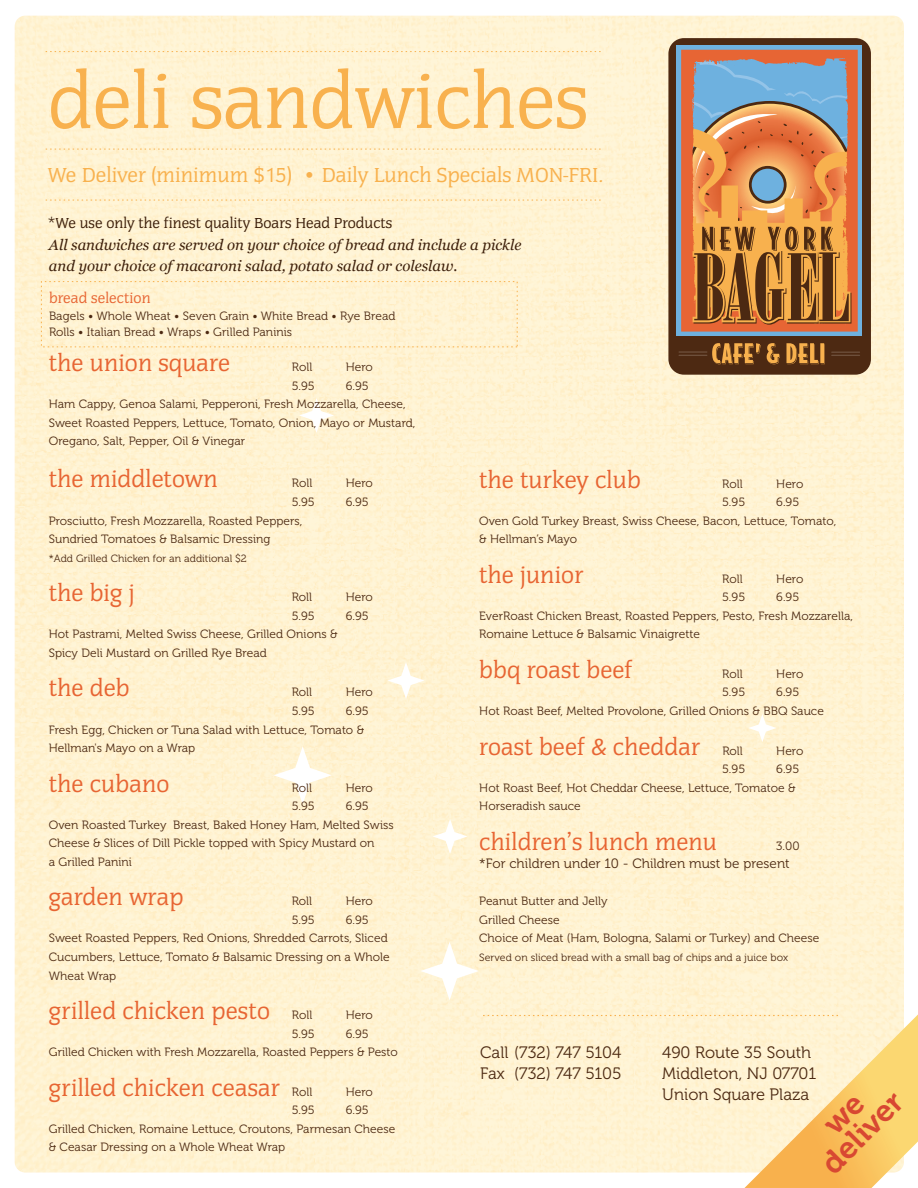
<style>
.page{position:relative;width:918px;height:1188px;background:#fff}
.page>*{position:absolute;margin:0;border:0;box-sizing:border-box;transform-origin:0 0}
.t1{font:78.45px "Congress T";letter-spacing:-.01em;color:#f8b14e}
.t2{font:31.05px/26.7px "Museo 700";color:#d84832;text-align:center}
.t3{font:24px "Congress T";letter-spacing:.005em;color:#e76533}
.t4{font:21px "Congress T";color:#f8b14e}
.t5{font:16.5px/21px "Museo 300";letter-spacing:.005em;color:#4c2912}
.t6{font:italic 15px/21px "Georgia";color:#3d1f0a}
.t7{font:15px "Congress T";color:#3d1f0a}
.t8{font:15px "Congress T";letter-spacing:.005em;color:#e76533}
.t9{font:13.5px "Museo 300";letter-spacing:.005em;color:#4c2912}
.t10{font:12px/18.6px "Museo 300";letter-spacing:.005em;color:#4c2912}
.t11{font:10.5px "Museo 300";letter-spacing:.005em;color:#4c2912}
.s1{font-family:"Museo 300";font-size:12px;color:#4c2912}
</style>
<div class="page">
<img style="left:15px;top:16px;width:889px;height:1157px">
<svg style="left:420px;top:942px;width:59px;height:58px"></svg>
<svg style="left:433px;top:819px;width:35px;height:35px"></svg>
<svg style="left:299px;top:398px;width:35px;height:35px"></svg>
<svg style="left:388px;top:662px;width:36px;height:37px"></svg>
<svg style="left:748px;top:714px;width:29px;height:28px"></svg>
<svg style="left:274px;top:746px;width:58px;height:58px"></svg>
<svg style="left:46px;top:149px;width:557px;height:1px"></svg>
<svg style="left:46px;top:200px;width:557px;height:1px"></svg>
<svg style="left:46px;top:51px;width:557px;height:1px"></svg>
<div style="left:668px;top:38px;width:203px;height:337px;background:#4d2912;border-radius:16px"></div>
<div style="left:677px;top:45px;width:185px;height:291px;background:#6eb1df"></div>
<svg style="left:681px;top:50px;width:177px;height:282px;background:#e0693d"></svg>
<svg style="left:832px;top:352px;width:28px;height:4px"></svg>
<svg style="left:683px;top:55px;width:175px;height:273px"></svg>
<svg style="left:679px;top:343px;width:146px;height:21px"></svg>
<svg style="left:483px;top:1013px;width:435px;height:175px;background:#feebc0"></svg>
<h1 class="t1" style="left:48px;top:57px;width:542px">deli sandwiches</h1>
<h3 class="t4" style="left:48px;top:162px;width:557px">We Deliver (minimum $15) • Daily Lunch Specials MON-FRI.</h3>
<p class="t7" style="left:48px;top:214px;width:346px">*We use only the finest quality Boars Head Products</p>
<p class="t6" style="left:49px;top:234px;width:474px">All sandwiches are served on your choice of bread and include a pickle and your choice of macaroni salad, potato salad or coleslaw.</p>
<p class="t8" style="left:49px;top:289px;width:103px">bread selection</p>
<p class="t10" style="left:49px;top:307px;width:348px;line-height:16.5px">Bagels • Whole Wheat • Seven Grain • White Bread • Rye Bread<br>Rolls • Italian Bread • Wraps • Grilled Paninis</p>
<h3 class="t3" style="left:49px;top:350px;width:183px">the union square</h3>
<p class="t10" style="left:292px;top:358px;width:22px">Roll</p>
<p class="t10" style="left:346px;top:358px;width:29px">Hero</p>
<p class="t10" style="left:292px;top:377px;width:24px">5.95</p>
<p class="t10" style="left:49px;top:377px;width:368px;text-indent:297px">6.95<br>Ham Cappy, Genoa Salami, Pepperoni, Fresh Mozzarella, Cheese, Sweet Roasted Peppers, Lettuce, Tomato, Onion, Mayo or Mustard, Oregano, Salt, Pepper, Oil &amp; Vinegar</p>
<h3 class="t3" style="left:49px;top:466px;width:170px">the middletown</h3>
<p class="t10" style="left:292px;top:474px;width:22px">Roll</p>
<p class="t10" style="left:346px;top:474px;width:29px">Hero</p>
<p class="t10" style="left:292px;top:493px;width:24px">5.95</p>
<p class="t10" style="left:346px;top:493px;width:24px">6.95</p>
<p class="t10" style="left:49px;top:511px;width:255px">Prosciutto, Fresh Mozzarella, Roasted Peppers,<br>Sundried Tomatoes &amp; Balsamic Dressing</p>
<p class="t11" style="left:49px;top:552px;width:200px">*Add Grilled Chicken for an additional $2</p>
<h3 class="t3" style="left:49px;top:579px;width:87px">the big j</h3>
<p class="t10" style="left:292px;top:588px;width:22px">Roll</p>
<p class="t10" style="left:346px;top:588px;width:29px">Hero</p>
<p class="t10" style="left:292px;top:607px;width:24px">5.95</p>
<p class="t10" style="left:346px;top:607px;width:24px">6.95</p>
<p class="t10" style="left:49px;top:625px;width:290px">Hot Pastrami, Melted Swiss Cheese, Grilled Onions &amp;<br>Spicy Deli Mustard on Grilled Rye Bread</p>
<h3 class="t3" style="left:49px;top:675px;width:82px">the deb</h3>
<p class="t10" style="left:292px;top:683px;width:22px">Roll</p>
<p class="t10" style="left:346px;top:683px;width:29px">Hero</p>
<p class="t10" style="left:292px;top:702px;width:24px">5.95</p>
<p class="t10" style="left:49px;top:702px;width:321px;text-indent:297px">6.95<br>Fresh Egg, Chicken or Tuna Salad with Lettuce, Tomato &amp;<br>Hellman's Mayo on a Wrap</p>
<h3 class="t3" style="left:49px;top:770px;width:122px">the cubano</h3>
<p class="t10" style="left:292px;top:778px;width:22px">Roll</p>
<p class="t10" style="left:346px;top:778px;width:29px">Hero</p>
<p class="t10" style="left:292px;top:797px;width:24px">5.95</p>
<p class="t10" style="left:49px;top:797px;width:346px;text-indent:297px">6.95<br>Oven Roasted Turkey Breast, Baked Honey Ham, Melted Swiss Cheese &amp; Slices of Dill Pickle topped with Spicy Mustard on<br>a Grilled Panini</p>
<h3 class="t3" style="left:49px;top:884px;width:137px">garden wrap</h3>
<p class="t10" style="left:292px;top:892px;width:22px">Roll</p>
<p class="t10" style="left:346px;top:892px;width:29px">Hero</p>
<p class="t10" style="left:292px;top:911px;width:24px">5.95</p>
<p class="t10" style="left:49px;top:911px;width:342px;text-indent:297px">6.95<br>Sweet Roasted Peppers, Red Onions, Shredded Carrots, Sliced Cucumbers, Lettuce, Tomato &amp; Balsamic Dressing on a Whole Wheat Wrap</p>
<h3 class="t3" style="left:49px;top:997px;width:265px">grilled chicken pesto <span class="s1">Roll</span></h3>
<p class="t10" style="left:346px;top:1006px;width:29px">Hero</p>
<p class="t10" style="left:292px;top:1024px;width:24px">5.95</p>
<p class="t10" style="left:49px;top:1024px;width:351px;text-indent:297px">6.95<br>Grilled Chicken with Fresh Mozzarella, Roasted Peppers &amp; Pesto</p>
<h3 class="t3" style="left:49px;top:1074px;width:265px">grilled chicken ceasar <span class="s1">Roll</span></h3>
<p class="t10" style="left:346px;top:1083px;width:29px">Hero</p>
<p class="t10" style="left:292px;top:1101px;width:24px">5.95</p>
<p class="t10" style="left:49px;top:1101px;width:348px;text-indent:297px">6.95<br>Grilled Chicken, Romaine Lettuce, Croutons, Parmesan Cheese &amp; Ceasar Dressing on a Whole Wheat Wrap</p>
<h3 class="t3" style="left:479px;top:466px;width:163px">the turkey club</h3>
<p class="t10" style="left:722px;top:474px;width:22px">Roll</p>
<p class="t10" style="left:776px;top:474px;width:29px">Hero</p>
<p class="t10" style="left:722px;top:493px;width:24px">5.95</p>
<p class="t10" style="left:479px;top:493px;width:359px;text-indent:297px">6.95<br>Oven Gold Turkey Breast, Swiss Cheese, Bacon, Lettuce, Tomato, &amp; Hellman’s Mayo</p>
<h3 class="t3" style="left:479px;top:561px;width:106px">the junior</h3>
<p class="t10" style="left:722px;top:570px;width:22px">Roll</p>
<p class="t10" style="left:776px;top:570px;width:29px">Hero</p>
<p class="t10" style="left:722px;top:588px;width:24px">5.95</p>
<p class="t10" style="left:479px;top:588px;width:375px;text-indent:297px">6.95<br>EverRoast Chicken Breast, Roasted Peppers, Pesto, Fresh Mozzarella,<br>Romaine Lettuce &amp; Balsamic Vinaigrette</p>
<h3 class="t3" style="left:479px;top:656px;width:155px">bbq roast beef</h3>
<p class="t10" style="left:722px;top:665px;width:22px">Roll</p>
<p class="t10" style="left:776px;top:665px;width:29px">Hero</p>
<p class="t10" style="left:722px;top:683px;width:24px">5.95</p>
<p class="t10" style="left:479px;top:683px;width:346px;text-indent:297px">6.95<br>Hot Roast Beef, Melted Provolone, Grilled Onions &amp; BBQ Sauce</p>
<h3 class="t3" style="left:479px;top:733px;width:265px">roast beef &amp; cheddar <span class="s1">Roll</span></h3>
<p class="t10" style="left:776px;top:741px;width:29px">Hero</p>
<p class="t10" style="left:722px;top:760px;width:24px">5.95</p>
<p class="t10" style="left:479px;top:760px;width:321px;text-indent:297px">6.95<br>Hot Roast Beef, Hot Cheddar Cheese, Lettuce, Tomatoe &amp;<br>Horseradish sauce</p>
<h3 class="t3" style="left:479px;top:828px;width:239px">children’s lunch menu</h3>
<p class="t10" style="left:776px;top:837px;width:25px">3.00</p>
<p class="t9" style="left:479px;top:856px;width:312px">*For children under 10 - Children must be present</p>
<p class="t10" style="left:479px;top:892px;width:342px">Peanut Butter and Jelly<br>Grilled Cheese<br>Choice of Meat (Ham, Bologna, Salami or Turkey) and Cheese</p>
<p class="t11" style="left:479px;top:952px;width:310px">Served on sliced bread with a small bag of chips and a juice box</p>
<h3 class="t5" style="left:480px;top:1042px;width:143px">Call (732) 747 5104<br>Fax (732) 747 5105</h3>
<h3 class="t5" style="left:662px;top:1042px;width:155px">490 Route 35 South<br>Middleton, NJ 07701<br>Union Square Plaza</h3>
<h2 class="t2" style="left:798px;top:1140px;width:103px;rotate:-45deg">we deliver</h2>
</div>
